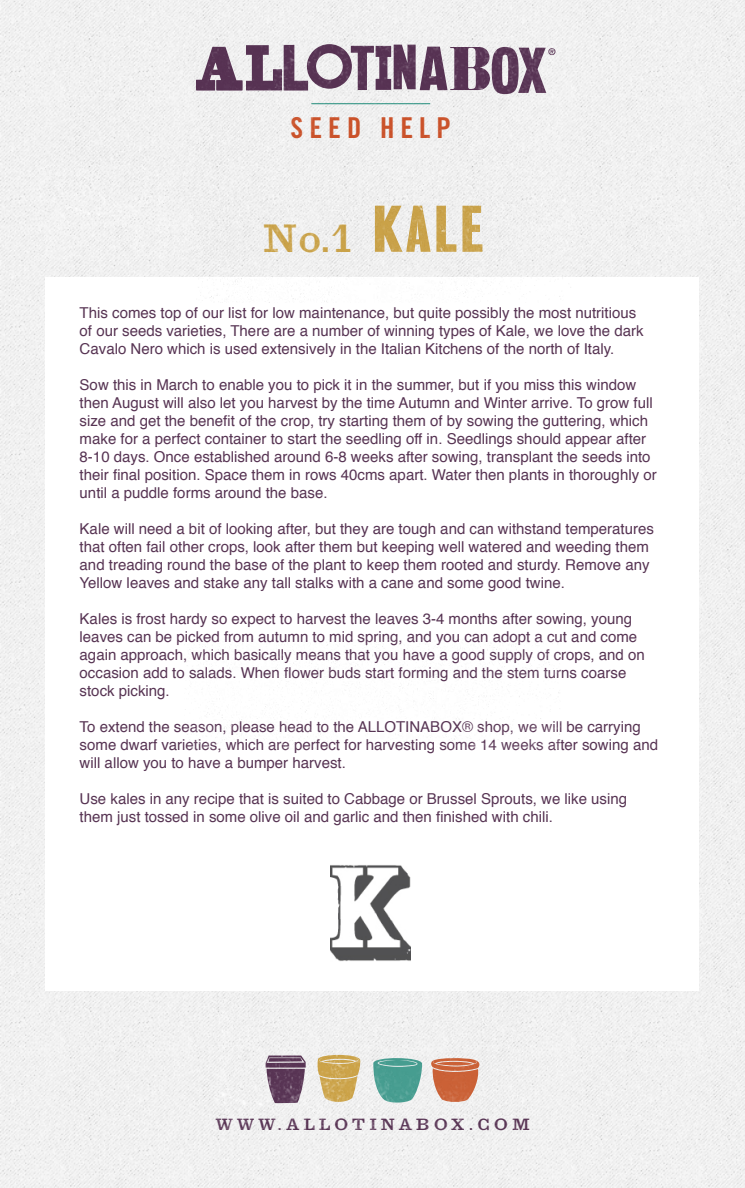
<style>
.page{position:relative;width:745px;height:1188px;background:#fff}
.page>*{position:absolute;margin:0;border:0;box-sizing:border-box;transform-origin:0 0}
.t1{font:expanded 42.5px "Egyptian";color:#caa248}
.t2{font:28.75px "Trade Gothic Bold Cond Twenty";letter-spacing:.21em;color:#cb522a}
.t3{font:expanded 17.5px "Egyptian";letter-spacing:.22em;color:#583454}
.t4{font:15px/18px "Helvetica";color:#573453}
.s1{font-family:"Bureau Grot One Seven";font-stretch:normal;font-size:60px}
</style>
<div class="page">
<div style="left:0;top:0;width:744px;height:820px;background:#f1f1f1"></div>
<div style="left:0;top:820px;width:744px;height:368px;background:#f1f1f1"></div>
<img style="left:182px;top:39px;width:376px;height:110px">
<img style="left:215px;top:991px;width:312px;height:141px">
<div style="left:45px;top:278px;width:653px;height:713px;background:#fff"></div>
<img style="left:330px;top:865px;width:80px;height:96px">
<div style="left:38px;top:149px;width:648px;height:110px;background:#f1f1f1"></div>
<img style="left:195px;top:192px;width:376px;height:110px">
<h2 class="t2" style="left:290px;top:111px;width:162px">SEED HELP</h2>
<h1 class="t1" style="left:262px;top:215px;width:222px">No.1 <span class="s1">KALE</span></h1>
<p class="t4" style="left:80px;top:304px;width:565px">This comes top of our list for low maintenance, but quite possibly the most nutritious of our seeds varieties, There are a number of winning types of Kale, we love the dark<br>Cavalo Nero which is used extensively in the Italian Kitchens of the north of Italy.</p>
<p class="t4" style="left:80px;top:376px;width:578px">Sow this in March to enable you to pick it in the summer, but if you miss this window then August will also let you harvest by the time Autumn and Winter arrive. To grow full size and get the benefit of the crop, try starting them of by sowing the guttering, which make for a perfect container to start the seedling off in. Seedlings should appear after 8-10 days. Once established around 6-8 weeks after sowing, transplant the seeds into their final position. Space them in rows 40cms apart. Water then plants in thoroughly or until a puddle forms around the base.</p>
<p class="t4" style="left:80px;top:520px;width:575px">Kale will need a bit of looking after, but they are tough and can withstand temperatures that often fail other crops, look after them but keeping well watered and weeding them and treading round the base of the plant to keep them rooted and sturdy. Remove any Yellow leaves and stake any tall stalks with a cane and some good twine.</p>
<p class="t4" style="left:80px;top:610px;width:566px">Kales is frost hardy so expect to harvest the leaves 3-4 months after sowing, young leaves can be picked from autumn to mid spring, and you can adopt a cut and come again approach, which basically means that you have a good supply of crops, and on occasion add to salads. When flower buds start forming and the stem turns coarse stock picking.</p>
<p class="t4" style="left:80px;top:718px;width:579px">To extend the season, please head to the ALLOTINABOX® shop, we will be carrying some dwarf varieties, which are perfect for harvesting some 14 weeks after sowing and will allow you to have a bumper harvest.</p>
<p class="t4" style="left:80px;top:790px;width:548px">Use kales in any recipe that is suited to Cabbage or Brussel Sprouts, we like using them just tossed in some olive oil and garlic and then finished with chili.</p>
<p class="t3" style="left:215px;top:1115px;width:315px">WWW.ALLOTINABOX.COM</p>
</div>
